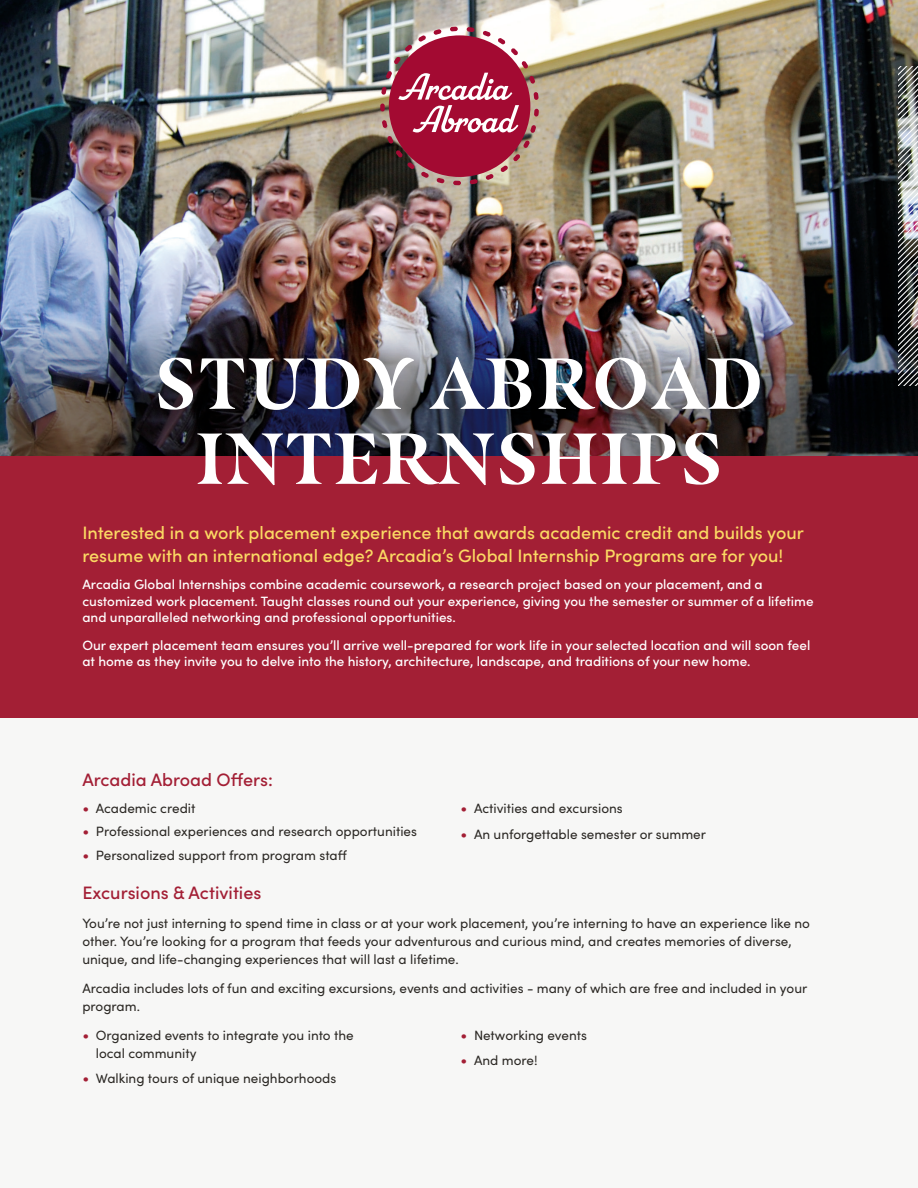
<style>
.page{position:relative;width:918px;height:1188px;background:#a31f35}
.page>*{position:absolute;margin:0;border:0;box-sizing:border-box;transform-origin:0 0}
.t1{font:700 72px/75px "Masqualero";letter-spacing:.05em;color:#fff;text-align:center;scale:.95 1}
.t2{font:500 18px/22.5px "Sofia Pro";color:#fbd963}
.t3{font:500 18px "Sofia Pro";color:#a31f35}
.t4{font:13.5px/18px "Sofia Pro";color:#2b2824}
.t5{font:500 13.5px/16.5px "Sofia Pro";color:#fff}
.s1{font-size:15px;color:#a31f35}
</style>
<div class="page">
<div style="left:0;top:718px;width:918px;height:470px;background:#f7f7f6"></div>
<img style="left:0;top:0;width:918px;height:317px">
<svg style="left:380px;top:27px;width:159px;height:158px;background:#ab5163"></svg>
<img style="left:0;top:317px;width:918px;height:139px">
<img style="left:898px;top:67px;width:20px;height:318px">
<h1 class="t1" style="left:156px;top:346px;width:641px">STUDY ABROAD<br>INTERNSHIPS</h1>
<h2 class="t2" style="left:82px;top:521px;width:723px">Interested in a work placement experience that awards academic credit and builds your resume with an international edge? Arcadia’s Global Internship Programs are for you!</h2>
<p class="t5" style="left:82px;top:575px;width:733px">Arcadia Global Internships combine academic coursework, a research project based on your placement, and a customized work placement. Taught classes round out your experience, giving you the semester or summer of a lifetime and unparalleled networking and professional opportunities.</p>
<p class="t5" style="left:82px;top:636px;width:729px">Our expert placement team ensures you’ll arrive well-prepared for work life in your selected location and will soon feel at home as they invite you to delve into the history, architecture, landscape, and traditions of your new home.</p>
<h2 class="t3" style="left:82px;top:766px;width:192px">Arcadia Abroad Offers:</h2>
<p class="t4" style="left:82px;top:799px;width:115px"><span class="s1">•</span> Academic credit</p>
<p class="t4" style="left:82px;top:822px;width:336px"><span class="s1">•</span> Professional experiences and research opportunities</p>
<p class="t4" style="left:82px;top:845px;width:266px"><span class="s1">•</span> Personalized support from program staff</p>
<p class="t4" style="left:461px;top:799px;width:164px"><span class="s1">•</span> Activities and excursions</p>
<p class="t4" style="left:461px;top:825px;width:247px"><span class="s1">•</span> An unforgettable semester or summer</p>
<h2 class="t3" style="left:82px;top:880px;width:181px">Excursions &amp; Activities</h2>
<p class="t4" style="left:82px;top:914px;width:729px">You’re not just interning to spend time in class or at your work placement, you’re interning to have an experience like no other. You’re looking for a program that feeds your adventurous and curious mind, and creates memories of diverse, unique, and life-changing experiences that will last a lifetime.</p>
<p class="t4" style="left:82px;top:979px;width:726px">Arcadia includes lots of fun and exciting excursions, events and activities - many of which are free and included in your program.</p>
<p class="t4" style="left:96px;top:1025px;width:259px;text-indent:-14px"><span class="s1">•</span> Organized events to integrate you into the local community</p>
<p class="t4" style="left:82px;top:1068px;width:256px"><span class="s1">•</span> Walking tours of unique neighborhoods</p>
<p class="t4" style="left:461px;top:1025px;width:128px"><span class="s1">•</span> Networking events</p>
<p class="t4" style="left:461px;top:1050px;width:79px"><span class="s1">•</span> And more!</p>
</div>
